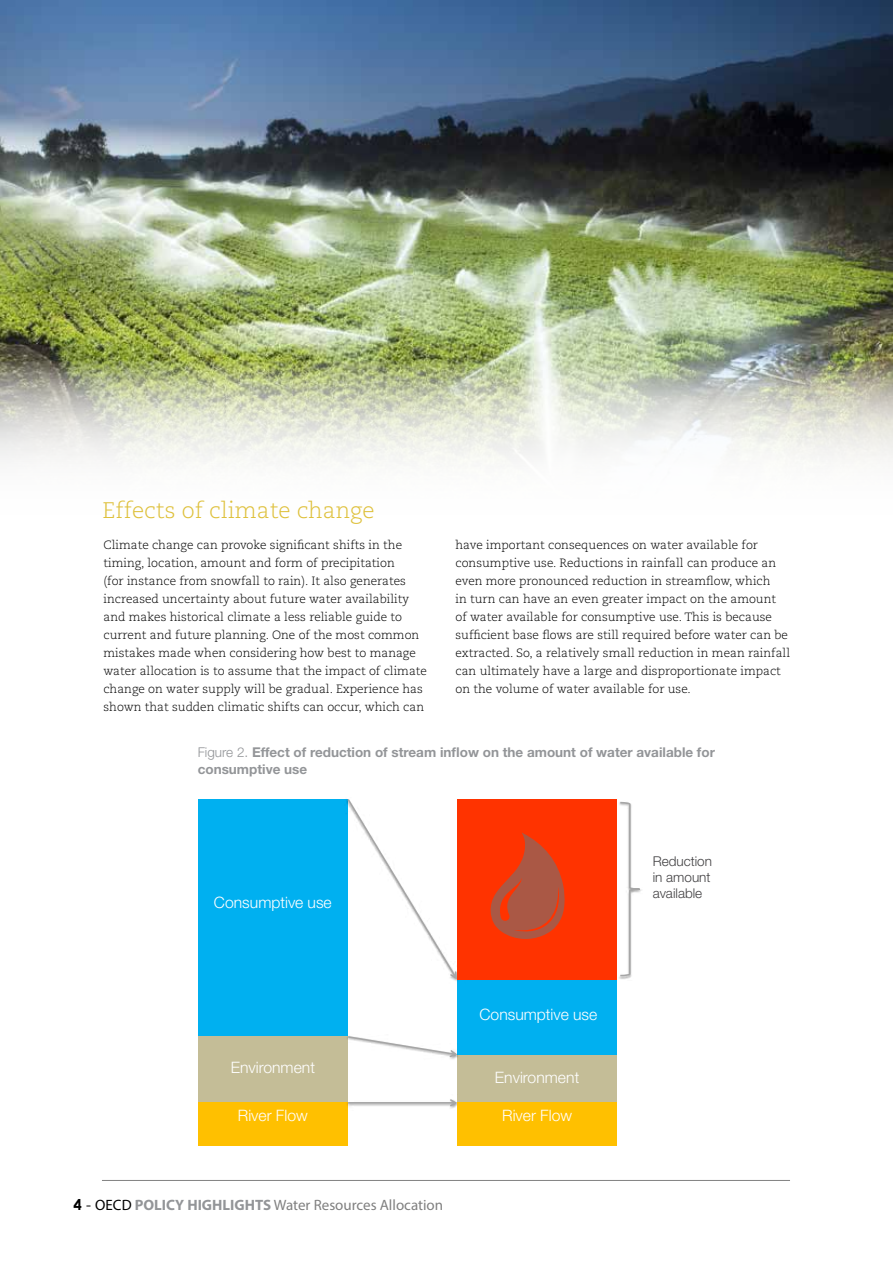
<style>
.page{position:relative;width:893px;height:1263px;background:#fff}
.page>*{position:absolute;margin:0;border:0;box-sizing:border-box;transform-origin:0 0}
.t1{font:300 22.5px "Caecilia LT Std";color:#dec03a}
.t2{font:300 15.75px "Helvetica Neue LT Std";color:#fff}
.t3{font:15px "Myriad Pro";color:#808080}
.t4{font:300 14.1px/17px "Helvetica Neue LT Std";color:#000}
.t5{font:700 13.5px/16.2px "Helvetica Neue LT Std";color:#939598}
.t6{font:300 13.5px/16.2px "Helvetica Neue LT Std";color:#414042;text-align:justify}
.t7{font:300 12px/18px "Caecilia";color:#000}
.s1{font-weight:300}
.s2{font-family:"Century Gothic";font-weight:700;color:#000}
.s3{font-family:"Century Gothic";color:#000}
.s4{color:#000}
.s5{font-weight:700;color:#939598}
</style>
<div class="page">
<img style="left:0;top:0;width:893px;height:462px">
<hr style="left:102px;top:1180px;width:688px;height:1px;background:#000">
<div style="left:198px;top:799px;width:150px;height:237px;background:#00b0f0"></div>
<div style="left:198px;top:1036px;width:150px;height:81px;background:#c4bd97"></div>
<div style="left:198px;top:1102px;width:150px;height:44px;background:#ffc000"></div>
<div style="left:458px;top:1054px;width:159px;height:56px;background:#c4bd97"></div>
<div style="left:458px;top:979px;width:159px;height:75px;background:#00b0f0"></div>
<svg style="left:346px;top:799px;width:112px;height:181px"></svg>
<img style="left:450px;top:1054px;width:17px;height:12px">
<svg style="left:347px;top:1035px;width:112px;height:23px"></svg>
<img style="left:347px;top:1094px;width:111px;height:20px">
<hr style="left:348px;top:1102px;width:108px;height:1px;background:#a6a6a6">
<svg style="left:449px;top:1098px;width:9px;height:10px"></svg>
<img style="left:619px;top:890px;width:23px;height:89px">
<svg style="left:619px;top:801px;width:22px;height:176px"></svg>
<div style="left:458px;top:799px;width:159px;height:180px;background:#f30"></div>
<div style="left:458px;top:1102px;width:159px;height:44px;background:#ffc000"></div>
<svg style="left:490px;top:833px;width:75px;height:106px"></svg>
<h1 class="t1" style="left:103px;top:498px;width:273px">Effects of climate change</h1>
<p class="t7" style="left:103px;top:536px;width:325px">Climate change can provoke significant shifts in the timing, location, amount and form of precipitation<br>(for instance from snowfall to rain). It also generates increased uncertainty about future water availability and makes historical climate a less reliable guide to current and future planning. One of the most common mistakes made when considering how best to manage water allocation is to assume that the impact of climate change on water supply will be gradual. Experience has shown that sudden climatic shifts can occur, which can</p>
<p class="t7" style="left:455px;top:536px;width:336px">have important consequences on water available for consumptive use. Reductions in rainfall can produce an even more pronounced reduction in streamflow, which<br>in turn can have an even greater impact on the amount of water available for consumptive use. This is because sufficient base flows are still required before water can be extracted. So, a relatively small reduction in mean rainfall can ultimately have a large and disproportionate impact on the volume of water available for use.</p>
<p class="t5" style="left:198px;top:744px;width:519px"><span class="s1">Figure 2.</span> Effect of reduction of stream inflow on the amount of water available for consumptive use</p>
<h2 class="t2" style="left:214px;top:893px;width:119px">Consumptive use</h2>
<h2 class="t2" style="left:231px;top:1058px;width:86px">Environment</h2>
<h2 class="t2" style="left:238px;top:1105px;width:71px">River Flow</h2>
<p class="t3" style="left:74px;top:1196px;width:371px"><span class="s2">4</span> <span class="s3">-</span> <span class="s4">OECD</span> <span class="s5">POLICY HIGHLIGHTS</span> Water Resources Allocation</p>
<h2 class="t2" style="left:479px;top:1004px;width:119px">Consumptive use</h2>
<h2 class="t2" style="left:495px;top:1068px;width:86px">Environment</h2>
<h2 class="t2" style="left:502px;top:1105px;width:71px">River Flow</h2>
<p class="t6" style="left:653px;top:853px;width:61px">Reduction in amount available</p>
<p class="t4" style="left:643px;top:859px;width:64px">Reduction in amount</p>
</div>
